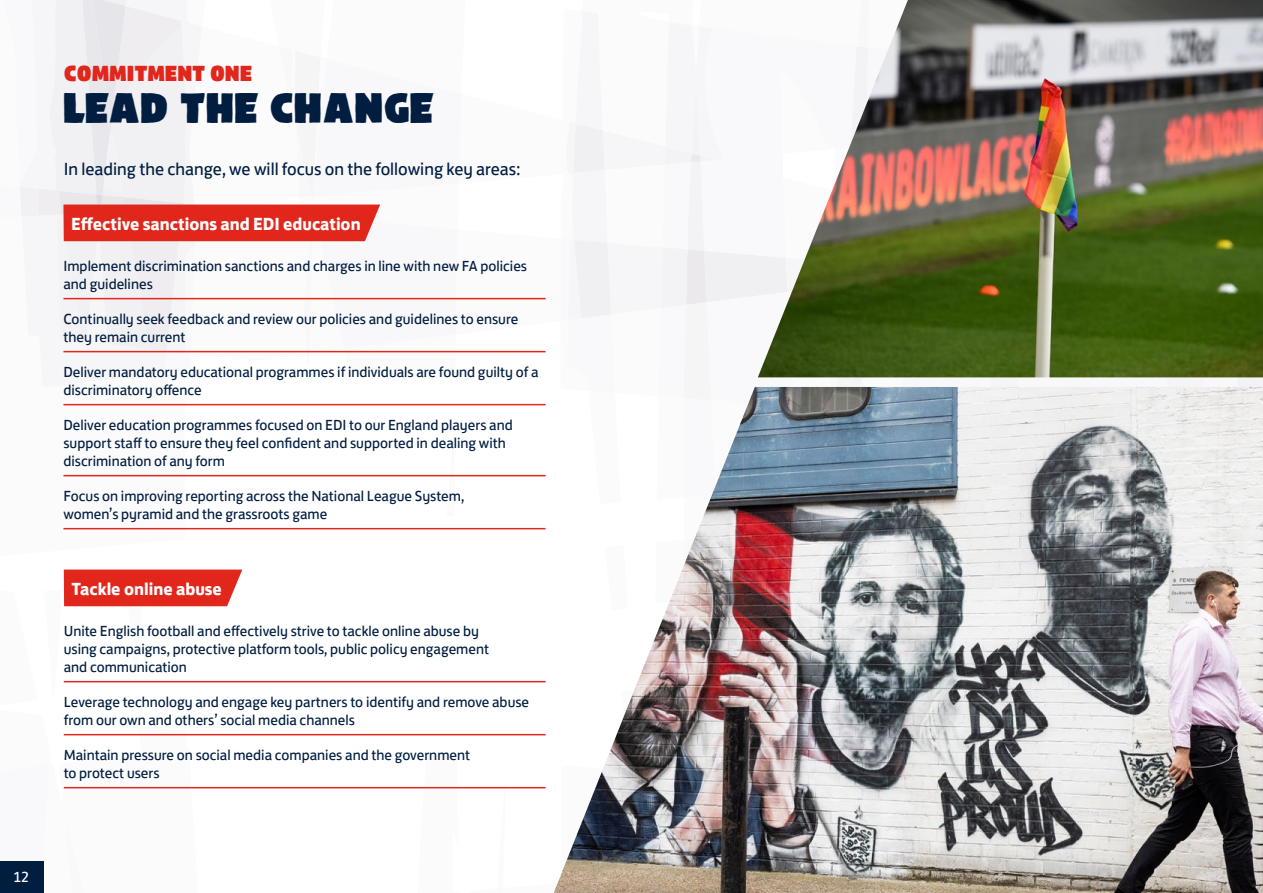
<style>
.page{position:relative;width:1263px;height:893px;background:#fff}
.page>*{position:absolute;margin:0;border:0;box-sizing:border-box;transform-origin:0 0}
.t1{font:37.5px "FA Brush";color:#011e41}
.t2{font:22.5px "FS Jack Poster";color:#e1261c}
.t3{font:18px "FS Jack";color:#011e41}
.t4{font:700 18px "FS Jack";color:#fff}
.t5{font:15px/18px "FS Jack";color:#011e41}
.t6{font:15px "FS Jack";color:#fff}
</style>
<div class="page">
<img style="left:0;top:0;width:1263px;height:893px">
<hr style="left:64px;top:681px;width:482px;height:1px;background:#e1261c">
<hr style="left:64px;top:734px;width:482px;height:1px;background:#e1261c">
<hr style="left:64px;top:787px;width:482px;height:1px;background:#e1261c">
<h2 class="t2" style="left:64px;top:53px;width:190px">COMMITMENT ONE</h2>
<h1 class="t1" style="left:64px;top:92px;width:372px">LEAD THE CHANGE</h1>
<p class="t3" style="left:64px;top:155px;width:458px">In leading the change, we will focus on the following key areas:</p>
<p class="t4" style="left:71px;top:208px;width:291px">Effective sanctions and EDI education</p>
<p class="t5" style="left:63px;top:256px;width:465px">Implement discrimination sanctions and charges in line with new FA policies and guidelines</p>
<p class="t5" style="left:63px;top:309px;width:456px">Continually seek feedback and review our policies and guidelines to ensure they remain current</p>
<p class="t5" style="left:63px;top:362px;width:476px">Deliver mandatory educational programmes if individuals are found guilty of a discriminatory offence</p>
<p class="t5" style="left:63px;top:415px;width:451px">Deliver education programmes focused on EDI to our England players and support staff to ensure they feel confident and supported in dealing with discrimination of any form</p>
<p class="t5" style="left:63px;top:486px;width:402px">Focus on improving reporting across the National League System, women’s pyramid and the grassroots game</p>
<p class="t4" style="left:71px;top:573px;width:152px">Tackle online abuse</p>
<p class="t5" style="left:64px;top:621px;width:427px">Unite English football and effectively strive to tackle online abuse by using campaigns, protective platform tools, public policy engagement and communication</p>
<p class="t5" style="left:64px;top:692px;width:467px">Leverage technology and engage key partners to identify and remove abuse from our own and others’ social media channels</p>
<p class="t5" style="left:64px;top:745px;width:408px">Maintain pressure on social media companies and the government to protect users</p>
<p class="t6" style="left:13px;top:865px;width:17px">12</p>
</div>
